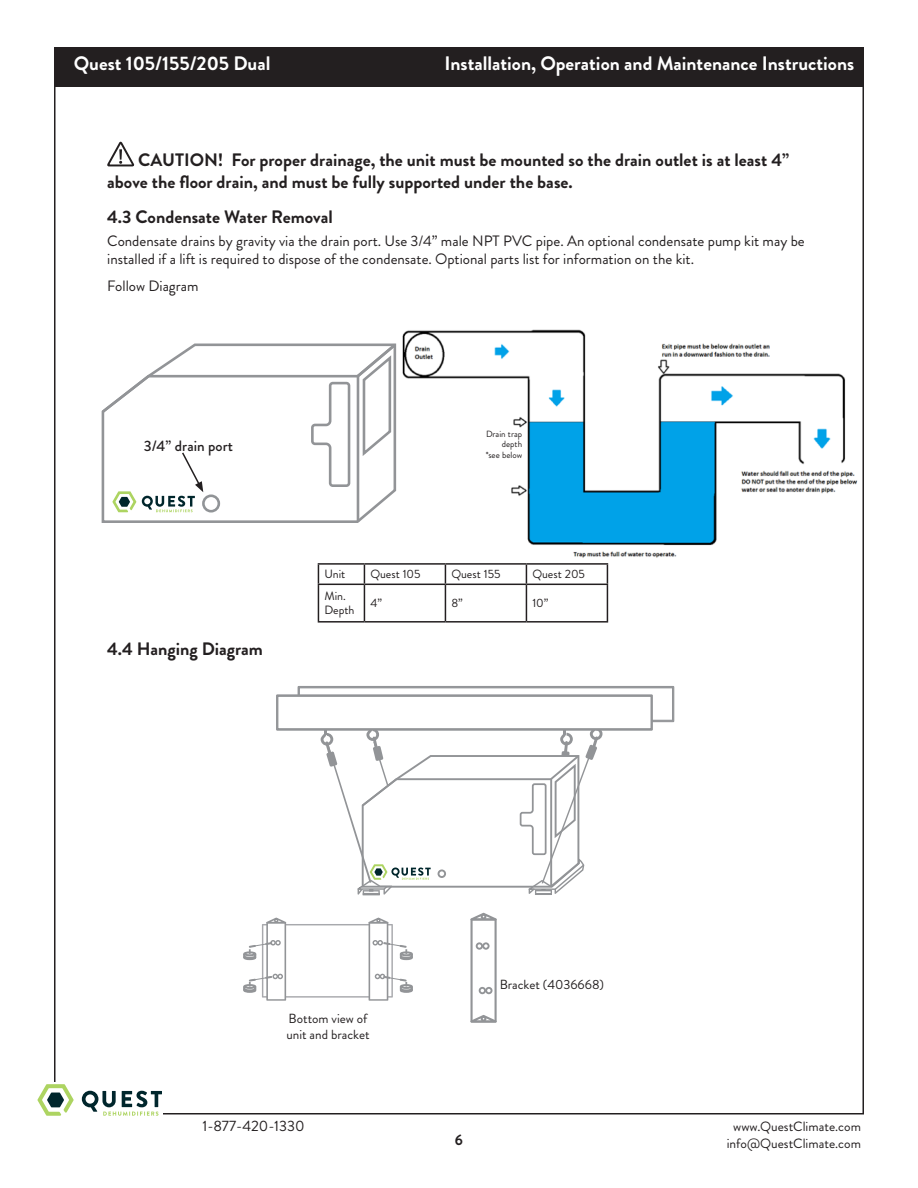
<style>
.page{position:relative;width:918px;height:1188px;background:#fff}
.page>*{position:absolute;margin:0;border:0;box-sizing:border-box;transform-origin:0 0}
.t1{font:700 19.5px "Brandon Grotesque";color:#fff}
._12pt_bold{font:700 18px/21.6px "Brandon Grotesque";color:#231f20}
.body_text{font:15px/18px "Brandon Grotesque";color:#231f20}
.t2{font:500 15px "Brandon Grotesque";color:#231f20}
.t3{font:700 15px "Brandon Grotesque";color:#231f20}
.t4{font:13.5px/16.2px "Brandon Grotesque";color:#231f20;text-align:center}
.t5{font:13.2px/15.9px "Brandon Grotesque";color:#231f20}
.t6{font:12px "Brandon Grotesque";color:#231f20}
.t7{font:9px/10.8px "Brandon Grotesque";color:#231f20;text-align:right}
</style>
<div class="page">
<svg style="left:38px;top:1084px;width:36px;height:32px"></svg>
<svg style="left:82px;top:1091px;width:80px;height:25px"></svg>
<div style="left:54px;top:47px;width:810px;height:40px;background:#231f20"></div>
<svg style="left:107px;top:141px;width:27px;height:26px"></svg>
<svg style="left:243px;top:918px;width:170px;height:83px"></svg>
<svg style="left:470px;top:913px;width:27px;height:110px"></svg>
<svg style="left:276px;top:686px;width:399px;height:209px"></svg>
<img style="left:402px;top:329px;width:456px;height:229px">
<svg style="left:101px;top:512px;width:270px;height:11px"></svg>
<hr style="left:357px;top:376px;width:2px;height:146px;background:#929497">
<div style="left:202px;top:494px;width:18px;height:19px;border:3px solid #919497;border-radius:50%"></div>
<svg style="left:101px;top:343px;width:296px;height:169px"></svg>
<div style="left:464px;top:430px;width:58px;height:54px;background:#fff"></div>
<hr style="left:318px;top:563px;width:46px;height:2px;background:#231f20">
<svg style="left:318px;top:565px;width:1px;height:19px"></svg>
<hr style="left:364px;top:563px;width:81px;height:2px;background:#231f20">
<svg style="left:364px;top:565px;width:1px;height:19px"></svg>
<hr style="left:445px;top:563px;width:81px;height:2px;background:#231f20">
<svg style="left:445px;top:565px;width:1px;height:19px"></svg>
<hr style="left:526px;top:563px;width:82px;height:2px;background:#231f20">
<svg style="left:526px;top:565px;width:1px;height:19px"></svg>
<svg style="left:607px;top:565px;width:1px;height:19px"></svg>
<hr style="left:318px;top:584px;width:46px;height:1px;background:#231f20">
<hr style="left:318px;top:585px;width:1px;height:36px;background:#231f20">
<hr style="left:364px;top:584px;width:81px;height:1px;background:#231f20">
<hr style="left:364px;top:585px;width:1px;height:36px;background:#231f20">
<hr style="left:445px;top:584px;width:81px;height:1px;background:#231f20">
<hr style="left:445px;top:585px;width:1px;height:36px;background:#231f20">
<hr style="left:526px;top:584px;width:82px;height:1px;background:#231f20">
<hr style="left:526px;top:585px;width:1px;height:36px;background:#231f20">
<hr style="left:607px;top:585px;width:1px;height:36px;background:#231f20">
<hr style="left:318px;top:621px;width:46px;height:2px;background:#231f20">
<hr style="left:364px;top:621px;width:81px;height:2px;background:#231f20">
<hr style="left:445px;top:621px;width:81px;height:2px;background:#231f20">
<hr style="left:526px;top:621px;width:82px;height:2px;background:#231f20">
<h1 class="t1" style="left:74px;top:50px;width:198px">Quest 105/155/205 Dual</h1>
<h1 class="t1" style="left:445px;top:50px;width:411px">Installation, Operation and Maintenance Instructions</h1>
<p class="_12pt_bold" style="left:107px;top:149px;width:683px;text-indent:31px">CAUTION! For proper drainage, the unit must be mounted so the drain outlet is at least 4” above the floor drain, and must be fully supported under the base.</p>
<p class="_12pt_bold" style="left:107px;top:206px;width:227px">4.3 Condensate Water Removal</p>
<p class="body_text" style="left:107px;top:232px;width:699px">Condensate drains by gravity via the drain port. Use 3/4” male NPT PVC pipe. An optional condensate pump kit may be installed if a lift is required to dispose of the condensate. Optional parts list for information on the kit.</p>
<p class="body_text" style="left:107px;top:277px;width:93px">Follow Diagram</p>
<p class="t2" style="left:144px;top:435px;width:91px">3/4” drain port</p>
<p class="t7" style="left:486px;top:428px;width:38px">Drain trap depth *see below</p>
<p class="_12pt_bold" style="left:107px;top:638px;width:157px">4.4 Hanging Diagram</p>
<p class="t6" style="left:324px;top:566px;width:22px">Unit</p>
<p class="t6" style="left:370px;top:566px;width:52px">Quest 105</p>
<p class="t6" style="left:451px;top:566px;width:51px">Quest 155</p>
<p class="t6" style="left:532px;top:566px;width:54px">Quest 205</p>
<p class="t6" style="left:324px;top:588px;width:23px">Min.</p>
<p class="t6" style="left:324px;top:602px;width:32px">Depth</p>
<p class="t6" style="left:370px;top:595px;width:13px">4”</p>
<p class="t6" style="left:451px;top:595px;width:13px">8”</p>
<p class="t6" style="left:532px;top:595px;width:18px">10”</p>
<p class="t5" style="left:286px;top:1010px;width:85px">Bottom view of unit and bracket</p>
<p class="body_text" style="left:202px;top:1117px;width:104px">1-877-420-1330</p>
<p class="t5" style="left:500px;top:976px;width:106px">Bracket (4036668)</p>
<p class="t3" style="left:455px;top:1129px;width:10px">6</p>
<p class="t4" style="left:727px;top:1119px;width:136px">www.QuestClimate.com info@QuestClimate.com</p>
</div>
